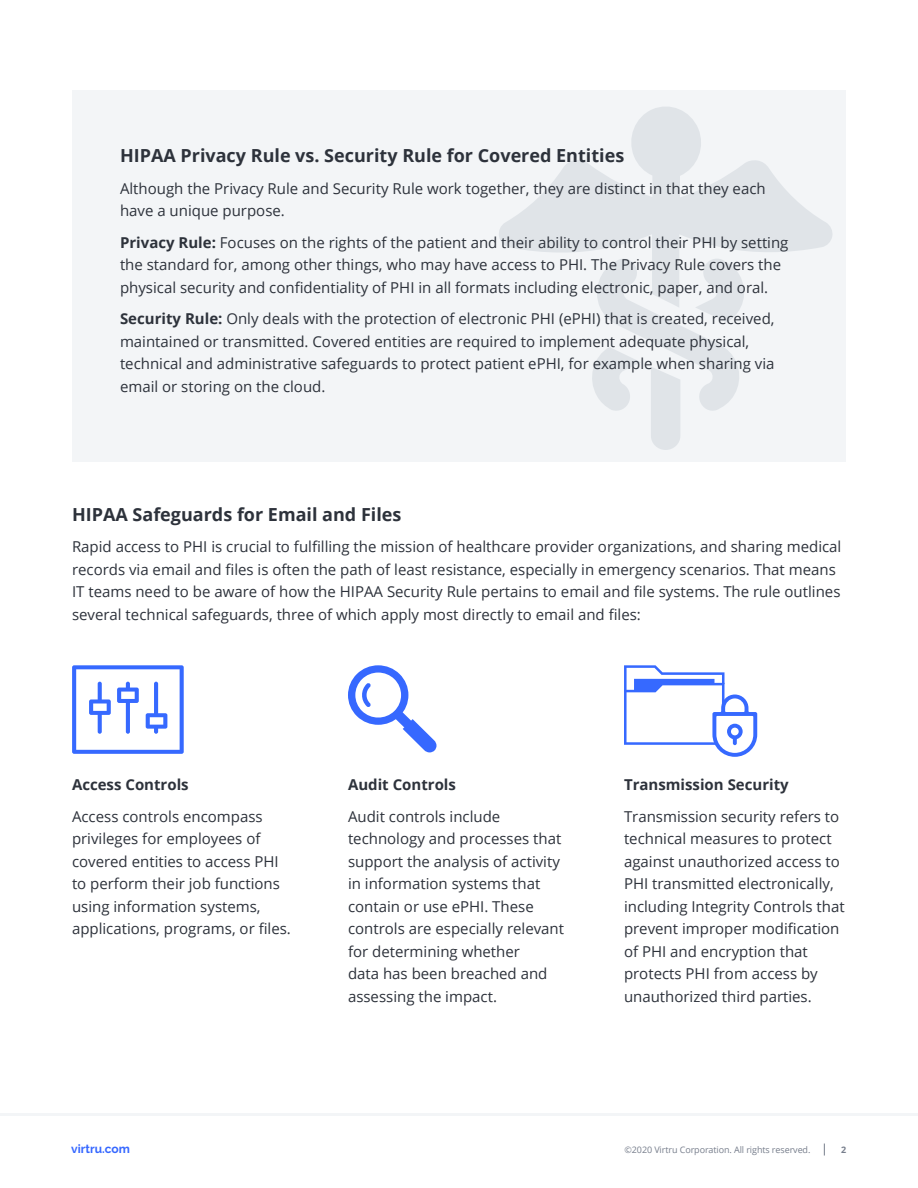
<style>
.page{position:relative;width:918px;height:1188px;background:#fff}
.page>*{position:absolute;margin:0;border:0;box-sizing:border-box;transform-origin:0 0}
.t1{font:700 18px "Open Sans";color:#2d323b}
.t2{font:15px/22.5px "Open Sans";color:#2d323b}
.t3{font:700 15px "Open Sans";color:#2d323b}
.t4{font:700 12px "Raleway";color:#3668ff}
.t5{font:9px "Open Sans";letter-spacing:-.01em;color:#777e8c}
.t6{font:700 9px "Open Sans";color:#777e8c}
.s1{font-weight:700}
</style>
<div class="page">
<hr style="left:0;top:1113px;width:918px;height:3px;background:#f3f5f7">
<svg style="left:824px;top:1144px;width:1px;height:12px"></svg>
<div style="left:72px;top:90px;width:774px;height:372px;background:#f3f5f7"></div>
<svg style="left:499px;top:107px;width:333px;height:343px"></svg>
<svg style="left:348px;top:665px;width:89px;height:87px"></svg>
<svg style="left:72px;top:665px;width:112px;height:89px"></svg>
<svg style="left:624px;top:665px;width:133px;height:92px"></svg>
<p class="t1" style="left:120px;top:143px;width:506px">HIPAA Privacy Rule vs. Security Rule for Covered Entities</p>
<p class="t2" style="left:120px;top:177px;width:647px">Although the Privacy Rule and Security Rule work together, they are distinct in that they each have a unique purpose.</p>
<p class="t2" style="left:120px;top:231px;width:670px"><span class="s1">Privacy Rule:</span> Focuses on the rights of the patient and their ability to control their PHI by setting the standard for, among other things, who may have access to PHI. The Privacy Rule covers the physical security and confidentiality of PHI in all formats including electronic, paper, and oral.</p>
<p class="t2" style="left:120px;top:307px;width:656px"><span class="s1">Security Rule:</span> Only deals with the protection of electronic PHI (ePHI) that is created, received, maintained or transmitted. Covered entities are required to implement adequate physical, technical and administrative safeguards to protect patient ePHI, for example when sharing via email or storing on the cloud.</p>
<p class="t1" style="left:72px;top:502px;width:331px">HIPAA Safeguards for Email and Files</p>
<p class="t2" style="left:72px;top:535px;width:771px">Rapid access to PHI is crucial to fulfilling the mission of healthcare provider organizations, and sharing medical records via email and files is often the path of least resistance, especially in emergency scenarios. That means IT teams need to be aware of how the HIPAA Security Rule pertains to email and file systems. The rule outlines several technical safeguards, three of which apply most directly to email and files:</p>
<p class="t3" style="left:72px;top:774px;width:118px">Access Controls</p>
<p class="t2" style="left:72px;top:805px;width:220px">Access controls encompass privileges for employees of covered entities to access PHI to perform their job functions using information systems, applications, programs, or files.</p>
<p class="t3" style="left:348px;top:774px;width:110px">Audit Controls</p>
<p class="t2" style="left:348px;top:805px;width:218px">Audit controls include technology and processes that support the analysis of activity in information systems that contain or use ePHI. These controls are especially relevant for determining whether<br>data has been breached and assessing the impact.</p>
<p class="t3" style="left:624px;top:774px;width:166px">Transmission Security</p>
<p class="t2" style="left:624px;top:805px;width:222px">Transmission security refers to technical measures to protect against unauthorized access to<br>PHI transmitted electronically, including Integrity Controls that prevent improper modification of PHI and encryption that protects PHI from access by unauthorized third parties.</p>
<p class="t4" style="left:71px;top:1142px;width:60px">virtru.com</p>
<p class="t5" style="left:625px;top:1144px;width:187px">©2020 Virtru Corporation. All rights reserved.</p>
<p class="t6" style="left:841px;top:1143px;width:7px">2</p>
</div>
